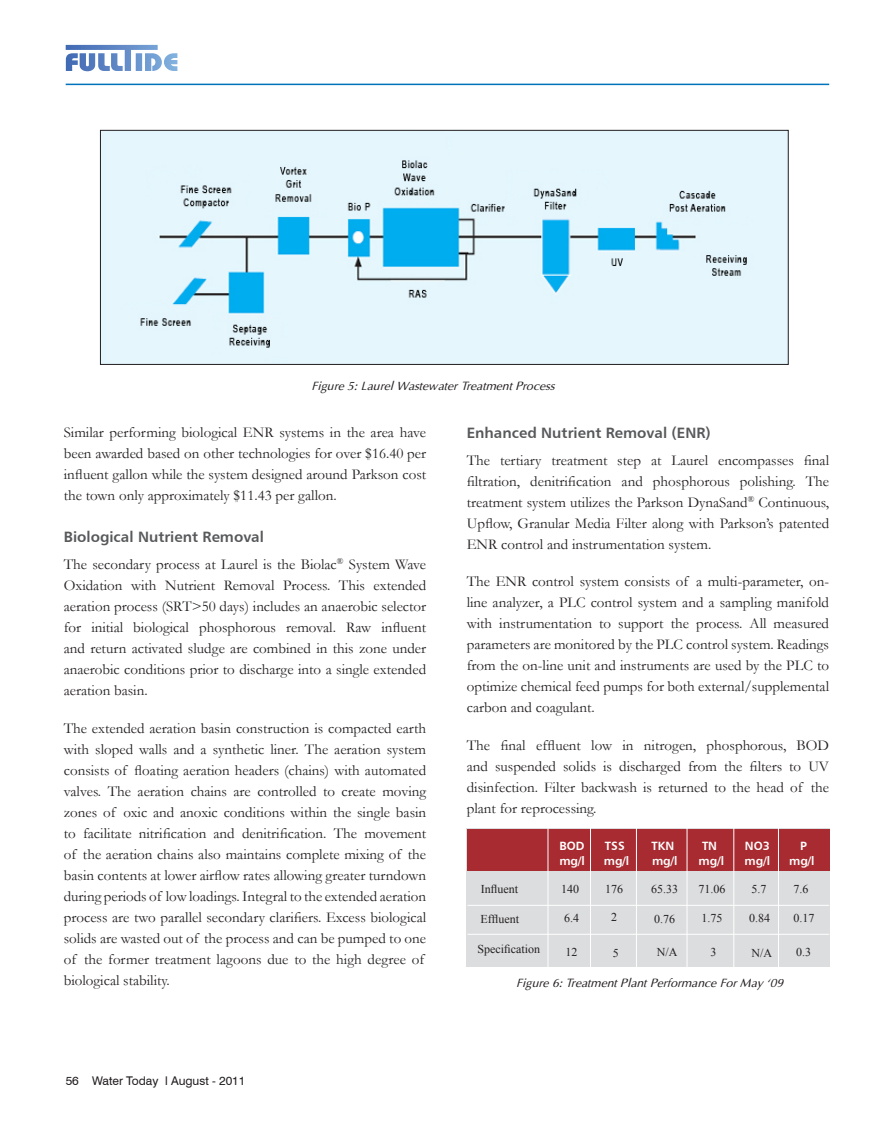
<style>
.page{position:relative;width:893px;height:1132px;background:#fff}
.page>*{position:absolute;margin:0;border:0;box-sizing:border-box;transform-origin:0 0}
.t1{font:15px/21px "Garamond";color:#231f20;text-align:justify}
.t2{font:15px "Humanist 777 BT Bold B";color:#57585a}
.t3{font:12px "Times New Roman";color:#231f20}
.t4{font:italic 12px "Optima";letter-spacing:.005em;color:#231f20}
.t5{font:12px "Humanist 777 BT Bold B";color:#fff}
.t6{font:12px "Swiss 721 BT";color:#231f20}
</style>
<div class="page">
<hr style="left:66px;top:84px;width:763px;height:1px;background:#0072bc">
<svg style="left:66px;top:45px;width:111px;height:26px"></svg>
<div style="left:466px;top:828px;width:363px;height:138px;background:#dcdddf"></div>
<div style="left:467px;top:829px;width:362px;height:41px;background:#a72b30"></div>
<hr style="left:548px;top:827px;width:1px;height:140px;background:#fff">
<hr style="left:590px;top:827px;width:1px;height:140px;background:#fff">
<hr style="left:636px;top:827px;width:1px;height:140px;background:#fff">
<hr style="left:687px;top:827px;width:1px;height:140px;background:#fff">
<hr style="left:733px;top:823px;width:1px;height:144px;background:#fff">
<hr style="left:778px;top:827px;width:1px;height:140px;background:#fff">
<hr style="left:467px;top:904px;width:362px;height:1px;background:#fff">
<hr style="left:467px;top:933px;width:362px;height:1px;background:#fff">
<img style="left:102px;top:132px;width:685px;height:230px">
<div style="left:100px;top:130px;width:689px;height:234px;border:1px solid #231f20"></div>
<p class="t4" style="left:311px;top:378px;width:245px">Figure 5: Laurel Wastewater Treatment Process</p>
<p class="t1" style="left:64px;top:421px;width:364px">Similar performing biological ENR systems in the area have been awarded based on other technologies for over $16.40 per influent gallon while the system designed around Parkson cost the town only approximately $11.43 per gallon.</p>
<p class="t2" style="left:64px;top:527px;width:202px">Biological Nutrient Removal</p>
<p class="t1" style="left:64px;top:553px;width:364px">The secondary process at Laurel is the Biolac<sup>®</sup> System Wave Oxidation with Nutrient Removal Process. This extended aeration process (SRT&gt;50 days) includes an anaerobic selector for initial biological phosphorous removal. Raw influent and return activated sludge are combined in this zone under anaerobic conditions prior to discharge into a single extended aeration basin.</p>
<p class="t1" style="left:64px;top:717px;width:364px;text-align:left">The extended aeration basin construction is compacted earth with sloped walls and a synthetic liner. The aeration system consists of floating aeration headers (chains) with automated valves. The aeration chains are controlled to create moving zones of oxic and anoxic conditions within the single basin to facilitate nitrification and denitrification. The movement of the aeration chains also maintains complete mixing of the basin contents at lower airflow rates allowing greater turndown during periods of low loadings. Integral to the extended aeration process are two parallel secondary clarifiers. Excess biological solids are wasted out of the process and can be pumped to one of the former treatment lagoons due to the high degree of biological stability.</p>
<p class="t6" style="left:66px;top:1072px;width:181px">56 Water Today l August - 2011</p>
<p class="t2" style="left:467px;top:422px;width:246px">Enhanced Nutrient Removal (ENR)</p>
<p class="t1" style="left:467px;top:449px;width:364px">The tertiary treatment step at Laurel encompasses final filtration, denitrification and phosphorous polishing. The treatment system utilizes the Parkson DynaSand<sup>®</sup> Continuous, Upflow, Granular Media Filter along with Parkson’s patented ENR control and instrumentation system.</p>
<p class="t1" style="left:467px;top:570px;width:364px">The ENR control system consists of a multi-parameter, on&shy;line analyzer, a PLC control system and a sampling manifold with instrumentation to support the process. All measured parameters are monitored by the PLC control system. Readings from the on-line unit and instruments are used by the PLC to optimize chemical feed pumps for both external/supplemental carbon and coagulant.</p>
<p class="t1" style="left:467px;top:734px;width:364px">The final effluent low in nitrogen, phosphorous, BOD and suspended solids is discharged from the filters to UV disinfection. Filter backwash is returned to the head of the plant for reprocessing.</p>
<p class="t5" style="left:560px;top:838px;width:27px">BOD</p>
<p class="t5" style="left:559px;top:852px;width:27px">mg/l</p>
<p class="t3" style="left:481px;top:880px;width:39px">Influent</p>
<p class="t3" style="left:561px;top:880px;width:19px">140</p>
<p class="t3" style="left:564px;top:909px;width:16px">6.4</p>
<p class="t3" style="left:565px;top:943px;width:13px">12</p>
<p class="t3" style="left:480px;top:910px;width:40px">Effluent</p>
<p class="t3" style="left:477px;top:940px;width:64px">Specification</p>
<p class="t5" style="left:605px;top:838px;width:21px">TSS</p>
<p class="t5" style="left:604px;top:852px;width:27px">mg/l</p>
<p class="t3" style="left:605px;top:880px;width:19px">176</p>
<p class="t3" style="left:611px;top:909px;width:7px">2</p>
<p class="t3" style="left:613px;top:944px;width:7px">5</p>
<p class="t5" style="left:652px;top:838px;width:24px">TKN</p>
<p class="t5" style="left:652px;top:852px;width:27px">mg/l</p>
<p class="t3" style="left:651px;top:880px;width:28px">65.33</p>
<p class="t3" style="left:654px;top:910px;width:22px">0.76</p>
<p class="t3" style="left:657px;top:943px;width:22px">N/A</p>
<p class="t5" style="left:702px;top:838px;width:17px">TN</p>
<p class="t5" style="left:699px;top:852px;width:27px">mg/l</p>
<p class="t3" style="left:698px;top:880px;width:28px">71.06</p>
<p class="t3" style="left:701px;top:909px;width:22px">1.75</p>
<p class="t3" style="left:710px;top:943px;width:7px">3</p>
<p class="t5" style="left:745px;top:838px;width:26px">NO3</p>
<p class="t5" style="left:745px;top:852px;width:27px">mg/l</p>
<p class="t3" style="left:751px;top:880px;width:16px">5.7</p>
<p class="t3" style="left:749px;top:909px;width:22px">0.84</p>
<p class="t3" style="left:751px;top:944px;width:22px">N/A</p>
<p class="t5" style="left:800px;top:838px;width:8px">P</p>
<p class="t5" style="left:789px;top:852px;width:27px">mg/l</p>
<p class="t3" style="left:794px;top:880px;width:16px">7.6</p>
<p class="t3" style="left:794px;top:909px;width:22px">0.17</p>
<p class="t3" style="left:796px;top:943px;width:16px">0.3</p>
<p class="t4" style="left:516px;top:974px;width:268px">Figure 6: Treatment Plant Performance For May ‘09</p>
</div>
